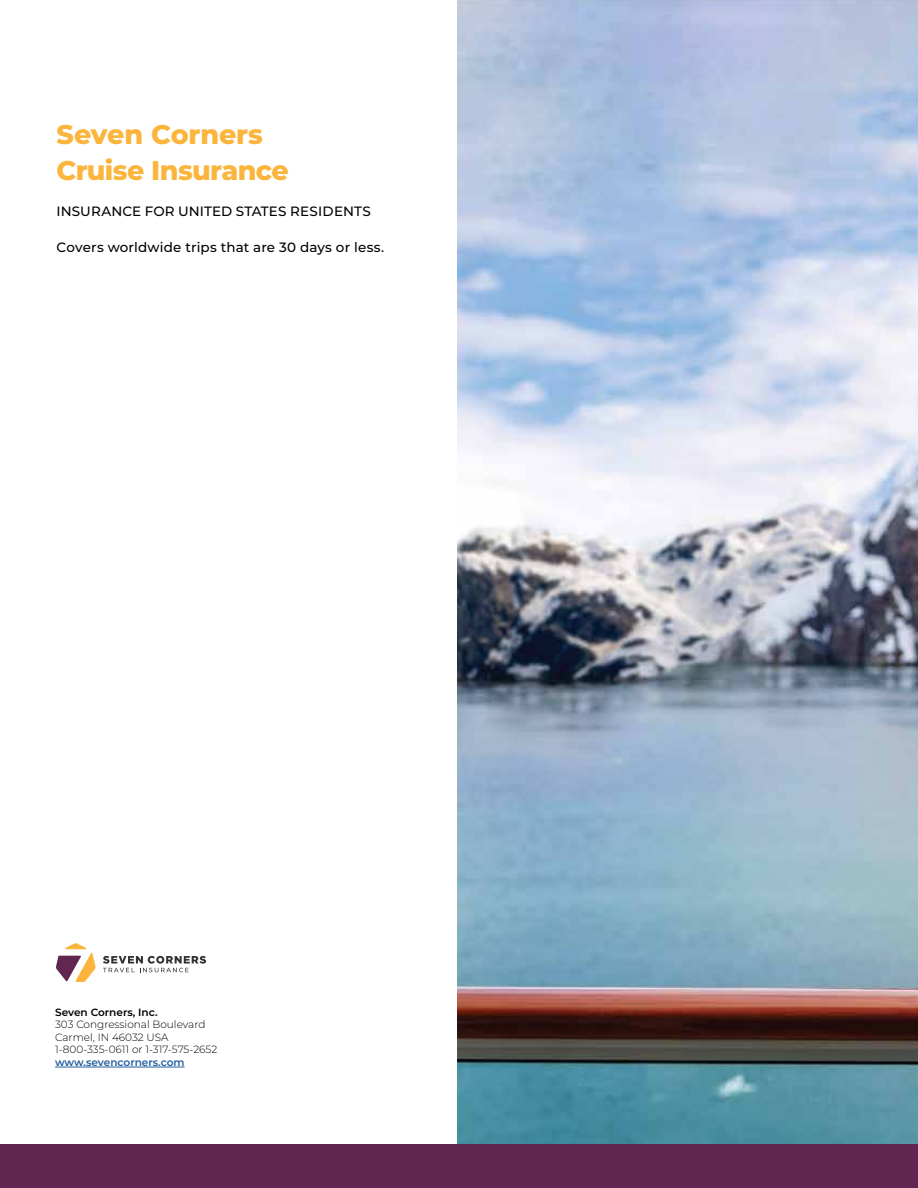
<style>
.page{position:relative;width:918px;height:1188px;background:#fff}
.page>*{position:absolute;margin:0;border:0;box-sizing:border-box;transform-origin:0 0}
.t1{font:800 27px/36px "Montserrat";letter-spacing:-.02em;color:#fcb53c}
.t2{font:500 13.5px "Montserrat";letter-spacing:.01em;color:#000}
.t3{font:300 10.5px/12.6px "Montserrat";color:#000}
.t4{font:600 10.5px "Montserrat";letter-spacing:-.005em;color:#215e9e}
.t5{font:600 10.5px "Montserrat";color:#000}
</style>
<div class="page">
<img style="left:458px;top:0;width:460px;height:1145px">
<div style="left:0;top:1145px;width:918px;height:43px;background:#602651"></div>
<svg style="left:56px;top:943px;width:40px;height:39px"></svg>
<svg style="left:103px;top:956px;width:103px;height:16px"></svg>
<hr style="left:55px;top:1067px;width:130px;height:1px;background:#215e9e">
<h1 class="t1" style="left:57px;top:115px;width:234px">Seven Corners<br>Cruise Insurance</h1>
<p class="t2" style="left:57px;top:202px;width:316px">INSURANCE FOR UNITED STATES RESIDENTS</p>
<p class="t2" style="left:57px;top:238px;width:329px">Covers worldwide trips that are 30 days or less.</p>
<p class="t5" style="left:55px;top:1004px;width:104px">Seven Corners, Inc.</p>
<p class="t3" style="left:55px;top:1018px;width:164px">303 Congressional Boulevard<br>Carmel, IN 46032 USA<br>1-800-335-0611 or 1-317-575-2652</p>
<p class="t4" style="left:55px;top:1055px;width:131px">www.sevencorners.com</p>
</div>
